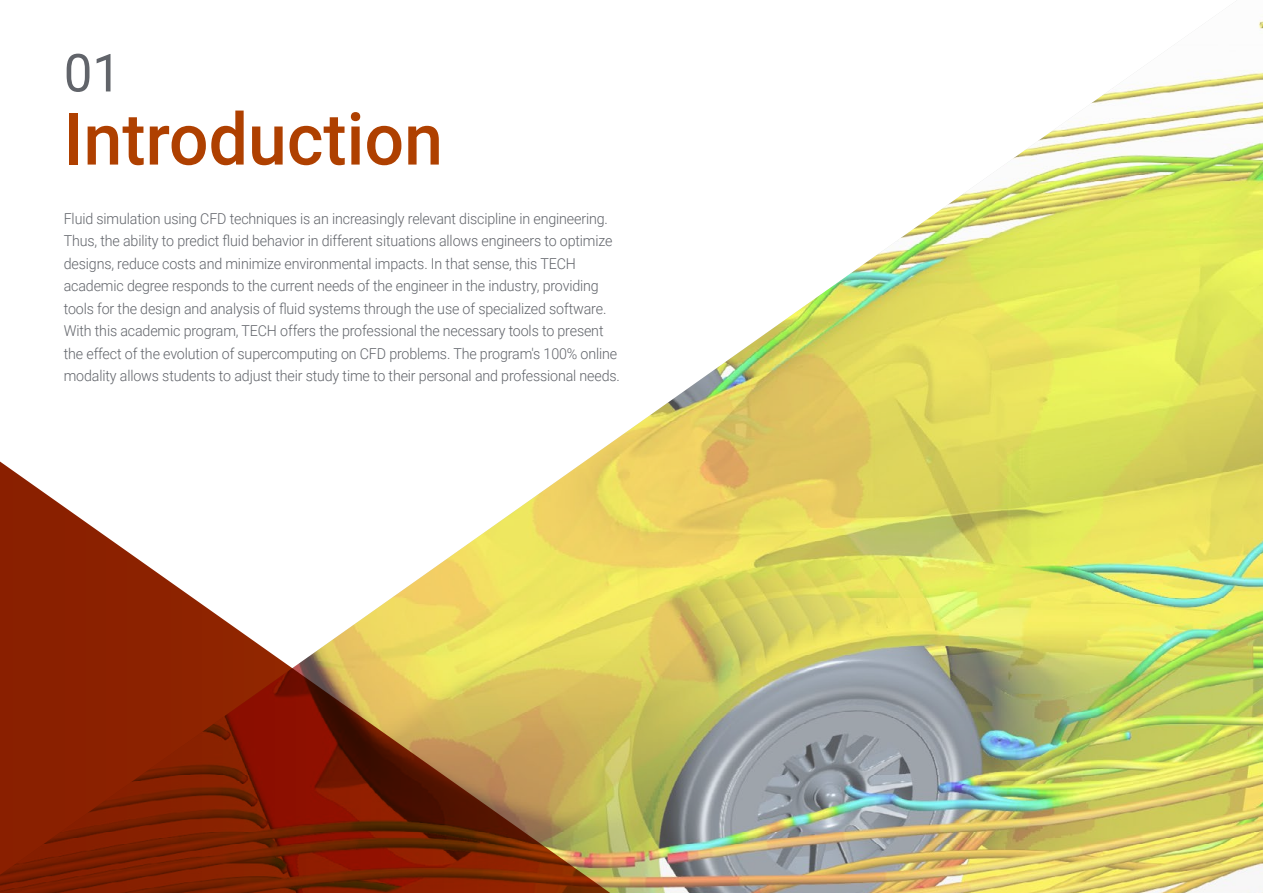
<style>
.page{position:relative;width:1263px;height:893px;background:#fff}
.page>*{position:absolute;margin:0;border:0;box-sizing:border-box;transform-origin:0 0}
.t1{font:500 72px "Roboto";color:#af4000}
.t2{font:52.5px "Roboto";color:#61646a}
.t3{font:300 15px/22.5px "Roboto";letter-spacing:-.01em;color:#61646a;scale:.95 1}
</style>
<div class="page">
<img style="left:606px;top:20px;width:657px;height:873px">
<svg style="left:0;top:446px;width:640px;height:447px"></svg>
<h2 class="t2" style="left:64px;top:36px;width:59px">01</h2>
<h1 class="t1" style="left:64px;top:89px;width:381px">Introduction</h1>
<p class="t3" style="left:64px;top:207px;width:587px">Fluid simulation using CFD techniques is an increasingly relevant discipline in engineering.<br>Thus, the ability to predict fluid behavior in different situations allows engineers to optimize designs, reduce costs and minimize environmental impacts. In that sense, this TECH academic degree responds to the current needs of the engineer in the industry, providing tools for the design and analysis of fluid systems through the use of specialized software.<br>With this academic program, TECH offers the professional the necessary tools to present the effect of the evolution of supercomputing on CFD problems. The program's 100% online modality allows students to adjust their study time to their personal and professional needs.</p>
</div>
